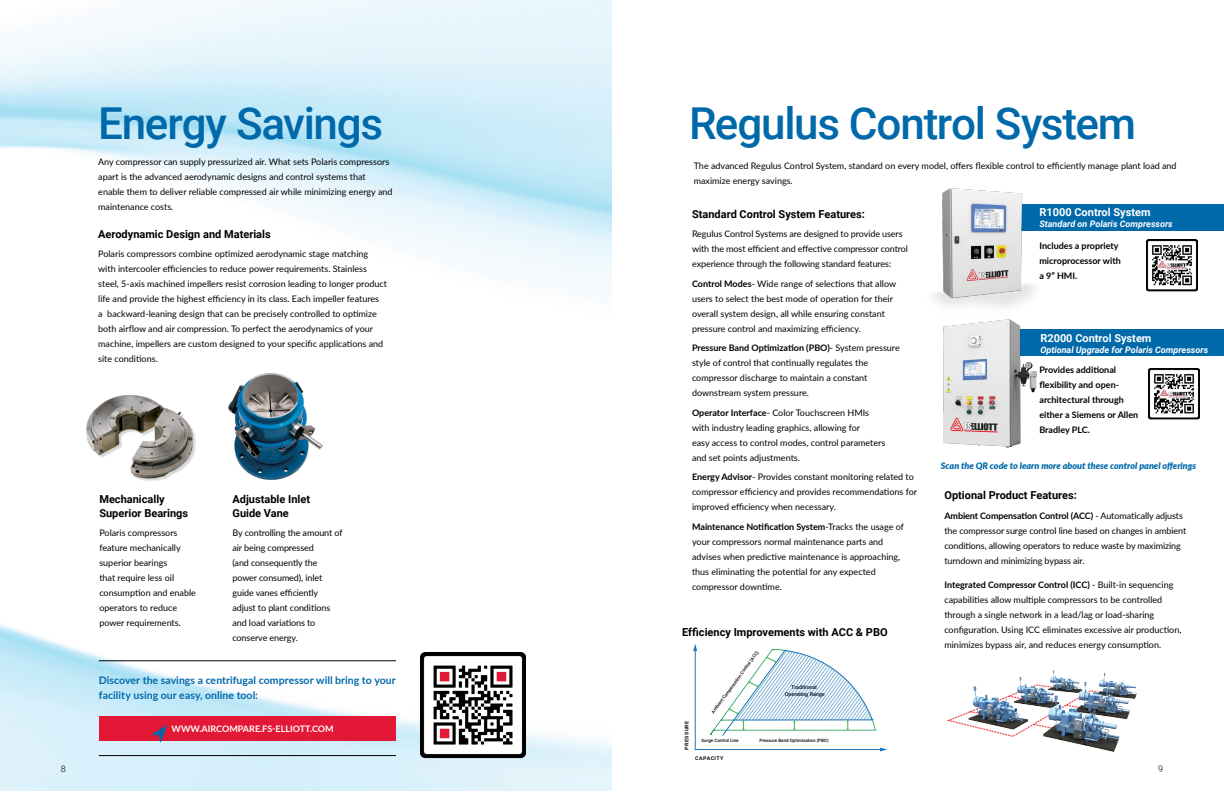
<style>
.page{position:relative;width:1224px;height:792px;background:#fff}
.page>*{position:absolute;margin:0;border:0;box-sizing:border-box;transform-origin:0 0}
.t1{font:500 44px "Roboto";letter-spacing:-.03em;color:#0069aa}
.t2{font:700 11px/14px "Roboto";color:#000}
.t3{font:700 11px "Roboto";color:#fff}
.t4{font:700 10.5px/15px "Lato";letter-spacing:.005em;color:#0069aa}
.t5{font:9px/15px "Lato";color:#000}
.t6{font:700 9px/15px "Lato";color:#000}
.t7{font:italic 700 9px "Roboto";color:#fff}
.t8{font:italic 900 9px "Lato";color:#0069aa}
.t9{font:700 9px "Lato";color:#fff}
.t10{font:300 9px "Roboto";color:#000}
.t11{font:500 7.2px "Roboto";color:#000}
.t12{font:500 6.3px "Roboto";letter-spacing:.05em;color:#000}
.t13{font:500 5.4px/6.5px "Roboto";color:#000;text-align:center}
.t14{font:500 4.5px "Roboto";color:#000}
.s1{font-weight:700}
</style>
<div class="page">
<div style="left:944px;top:329px;width:280px;height:27px;background:#0069aa"></div>
<div style="left:944px;top:204px;width:280px;height:27px;background:#0069aa"></div>
<img style="left:0;top:0;width:612px;height:791px">
<img style="left:933px;top:188px;width:102px;height:120px">
<div style="left:99px;top:717px;width:297px;height:24px;background:#e31837"></div>
<svg style="left:151px;top:725px;width:16px;height:18px"></svg>
<img style="left:219px;top:364px;width:106px;height:122px">
<img style="left:82px;top:394px;width:142px;height:90px">
<hr style="left:99px;top:660px;width:297px;height:1px;background:#000">
<hr style="left:99px;top:755px;width:297px;height:1px;background:#000">
<svg style="left:946px;top:712px;width:22px;height:14px"></svg>
<img style="left:968px;top:670px;width:168px;height:81px">
<svg style="left:693px;top:644px;width:194px;height:107px"></svg>
<img style="left:1147px;top:240px;width:51px;height:52px">
<img style="left:1148px;top:368px;width:51px;height:52px">
<img style="left:420px;top:652px;width:105px;height:113px">
<img style="left:943px;top:319px;width:93px;height:129px">
<p class="t10" style="left:61px;top:763px;width:6px">8</p>
<h1 class="t1" style="left:98px;top:93px;width:286px">Energy Savings</h1>
<h1 class="t1" style="left:689px;top:93px;width:449px">Regulus Control System</h1>
<p class="t5" style="left:98px;top:154px;width:296px">Any compressor can supply pressurized air. What sets Polaris compressors apart is the advanced aerodynamic designs and control systems that enable them to deliver reliable compressed air while minimizing energy and maintenance costs.</p>
<p class="t2" style="left:98px;top:226px;width:174px">Aerodynamic Design and Materials</p>
<p class="t5" style="left:98px;top:246px;width:290px">Polaris compressors combine optimized aerodynamic stage matching with intercooler efficiencies to reduce power requirements. Stainless steel, 5-axis machined impellers resist corrosion leading to longer product life and provide the highest efficiency in its class. Each impeller features<br>a backward-leaning design that can be precisely controlled to optimize both airflow and air compression. To perfect the aerodynamics of your machine, impellers are custom designed to your specific applications and site conditions.</p>
<p class="t2" style="left:99px;top:491px;width:90px">Mechanically<br>Superior Bearings</p>
<p class="t5" style="left:99px;top:525px;width:98px">Polaris compressors feature mechanically superior bearings<br>that require less oil consumption and enable operators to reduce power requirements.</p>
<p class="t2" style="left:233px;top:491px;width:79px">Adjustable Inlet<br>Guide Vane</p>
<p class="t5" style="left:233px;top:525px;width:112px">By controlling the amount of air being compressed<br>(and consequently the power consumed), inlet guide vanes efficiently adjust to plant conditions and load variations to conserve energy.</p>
<p class="t4" style="left:99px;top:672px;width:298px">Discover the savings a centrifugal compressor will bring to your facility using our easy, online tool:</p>
<p class="t9" style="left:172px;top:722px;width:164px">WWW.AIRCOMPARE.FS-ELLIOTT.COM</p>
<p class="t5" style="left:694px;top:158px;width:484px">The advanced Regulus Control System, standard on every model, offers flexible control to efficiently manage plant load and maximize energy savings.</p>
<p class="t2" style="left:692px;top:206px;width:174px">Standard Control System Features:</p>
<p class="t5" style="left:692px;top:226px;width:218px">Regulus Control Systems are designed to provide users with the most efficient and effective compressor control experience through the following standard features:</p>
<p class="t5" style="left:692px;top:276px;width:206px"><span class="s1">Control Modes</span>- Wide range of selections that allow users to select the best mode of operation for their overall system design, all while ensuring constant pressure control and maximizing efficiency.</p>
<p class="t5" style="left:692px;top:340px;width:209px"><span class="s1">Pressure Band Optimization (PBO)</span>- System pressure style of control that continually regulates the compressor discharge to maintain a constant downstream system pressure.</p>
<p class="t5" style="left:692px;top:405px;width:195px"><span class="s1">Operator Interface</span>- Color Touchscreen HMIs with industry leading graphics, allowing for<br>easy access to control modes, control parameters and set points adjustments.</p>
<p class="t5" style="left:692px;top:469px;width:227px"><span class="s1">Energy Advisor</span>- Provides constant monitoring related to compressor efficiency and provides recommendations for improved efficiency when necessary.</p>
<p class="t5" style="left:692px;top:519px;width:213px"><span class="s1">Maintenance Notification System</span>-Tracks the usage of your compressors normal maintenance parts and advises when predictive maintenance is approaching, thus eliminating the potential for any expected compressor downtime.</p>
<p class="t2" style="left:682px;top:624px;width:207px">Efficiency Improvements with ACC &amp; PBO</p>
<p class="t11" style="left:702px;top:631px;width:134px">Efficiency Improvements with ACC &amp; PBO</p>
<p class="t12" style="left:682px;top:750px;width:30px;rotate:-90deg">pressure</p>
<p class="t14" style="left:710px;top:711px;width:78px;rotate:-54deg">Ambient Compensation Control (ACC)</p>
<p class="t13" style="left:785px;top:684px;width:42px">Traditional<br>Operating Range</p>
<p class="t14" style="left:702px;top:737px;width:39px">Surge Control Line</p>
<p class="t14" style="left:759px;top:737px;width:71px">Pressure Band Optimization (PBO)</p>
<p class="t12" style="left:695px;top:753px;width:29px">capacity</p>
<p class="t3" style="left:1039px;top:204px;width:113px">R1000 Control System</p>
<p class="t7" style="left:1039px;top:217px;width:135px">Standard on Polaris Compressors</p>
<p class="t6" style="left:1039px;top:238px;width:83px">Includes a propriety microprocessor with a 9” HMI.</p>
<p class="t3" style="left:1040px;top:330px;width:113px">R2000 Control System</p>
<p class="t7" style="left:1040px;top:343px;width:169px">Optional Upgrade for Polaris Compressors</p>
<p class="t6" style="left:1039px;top:362px;width:100px">Provides additional flexibility and open&shy;architectural through either a Siemens or Allen<br>Bradley PLC.</p>
<p class="t8" style="left:941px;top:459px;width:257px">Scan the QR code to learn more about these control panel offerings</p>
<p class="t2" style="left:944px;top:488px;width:134px">Optional Product Features:</p>
<p class="t5" style="left:944px;top:508px;width:243px"><span class="s1">Ambient Compensation Control (ACC)</span> - Automatically adjusts the compressor surge control line based on changes in ambient conditions, allowing operators to reduce waste by maximizing turndown and minimizing bypass air.</p>
<p class="t5" style="left:944px;top:577px;width:239px"><span class="s1">Integrated Compressor Control (ICC)</span> - Built-in sequencing capabilities allow multiple compressors to be controlled through a single network in a lead/lag or load-sharing configuration. Using ICC eliminates excessive air production, minimizes bypass air, and reduces energy consumption.</p>
<p class="t10" style="left:1158px;top:763px;width:6px">9</p>
</div>
